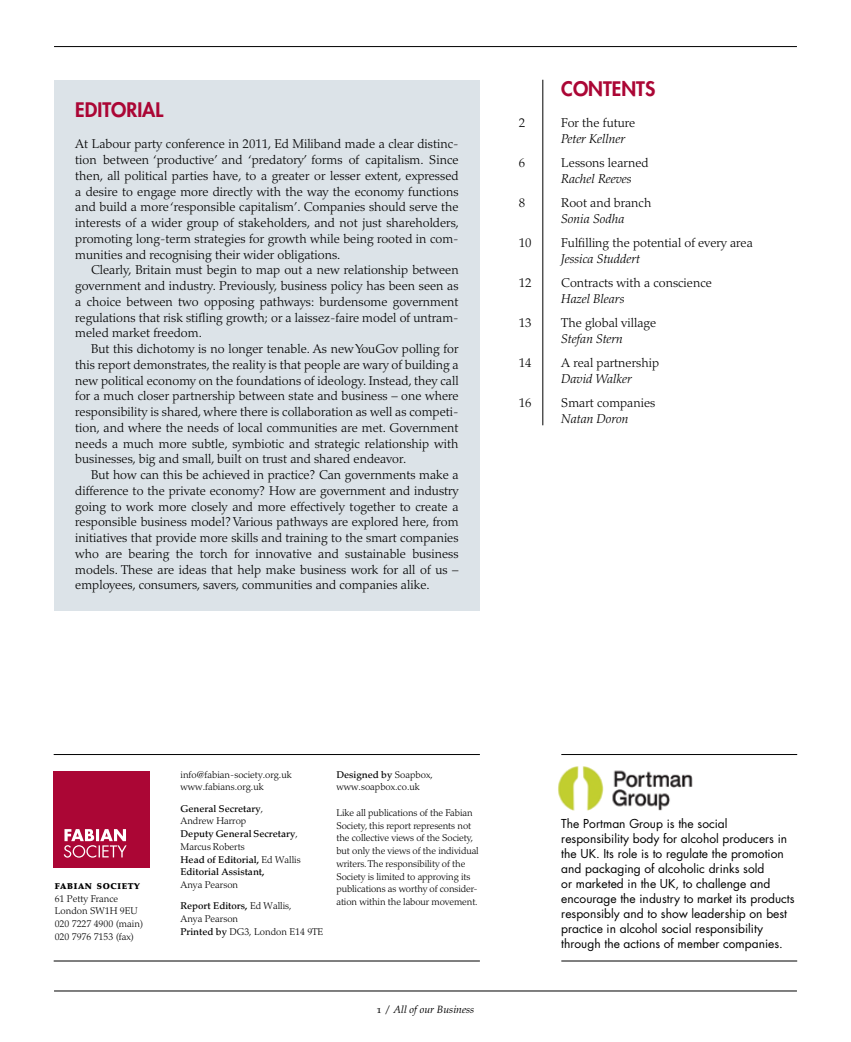
<style>
.page{position:relative;width:851px;height:1042px;background:#fff}
.page>*{position:absolute;margin:0;border:0;box-sizing:border-box;transform-origin:0 0}
.t1{font:800 19.5px "Futura Std";color:#ab0635}
.t2{font:300 12.75px/15.8px "Palatino LT Std";color:#000;text-align:justify}
.t3{font:italic 300 12.75px "Palatino LT Std";color:#000}
.t4{font:12px/15px "Futura Std";color:#000}
.t5{font:italic 10.5px "Palatino LT Std";color:#000}
.t6{font:300 9.75px/12.8px "Palatino LT Std";letter-spacing:-.01em;color:#000}
.t7{font:500 9.75px/12.8px "Palatino LT Std";color:#000}
.t8{font:900 8.4px "Palatino LT Std";letter-spacing:.07em;color:#000}
.s1{font-weight:300}
.s2{font-weight:500}
.s3{font-style:normal}
</style>
<div class="page">
<hr style="left:54px;top:46px;width:742px;height:1px;background:#000">
<hr style="left:54px;top:990px;width:742px;height:1px;background:#000">
<img style="left:558px;top:766px;width:135px;height:44px">
<hr style="left:542px;top:80px;width:1px;height:345px;background:#000">
<div style="left:54px;top:80px;width:426px;height:530px;background:#dce3e8"></div>
<div style="left:54px;top:771px;width:96px;height:97px;background:#ab0635"></div>
<svg style="left:64px;top:829px;width:63px;height:28px"></svg>
<hr style="left:54px;top:754px;width:426px;height:1px;background:#000">
<hr style="left:561px;top:754px;width:236px;height:1px;background:#000">
<hr style="left:54px;top:961px;width:426px;height:1px;background:#000">
<hr style="left:561px;top:961px;width:236px;height:1px;background:#000">
<h1 class="t1" style="left:75px;top:98px;width:89px">EDITORIAL</h1>
<p class="t2" style="left:75px;top:136px;width:385px">At Labour party conference in 2011, Ed Miliband made a clear distinc&shy;tion between ‘productive’ and ‘predatory’ forms of capitalism. Since then, all political parties have, to a greater or lesser extent, expressed a desire to engage more directly with the way the economy functions and build a more ‘responsible capitalism’. Companies should serve the interests of a wider group of stakeholders, and not just shareholders, promoting long-term strategies for growth while being rooted in com&shy;munities and recognising their wider obligations.</p>
<p class="t2" style="left:75px;top:262px;width:385px;text-indent:16px">Clearly, Britain must begin to map out a new relationship between government and industry. Previously, business policy has been seen as a choice between two opposing pathways: burdensome government regulations that risk stifling growth; or a laissez-faire model of untram&shy;meled market freedom.</p>
<p class="t2" style="left:75px;top:341px;width:385px;text-indent:16px">But this dichotomy is no longer tenable. As new YouGov polling for this report demonstrates, the reality is that people are wary of building a new political economy on the foundations of ideology. Instead, they call for a much closer partnership between state and business – one where responsibility is shared, where there is collaboration as well as competi&shy;tion, and where the needs of local communities are met. Government needs a much more subtle, symbiotic and strategic relationship with businesses, big and small, built on trust and shared endeavor.</p>
<p class="t2" style="left:75px;top:467px;width:385px;text-indent:16px">But how can this be achieved in practice? Can governments make a difference to the private economy? How are government and industry going to work more closely and more effectively together to create a responsible business model? Various pathways are explored here, from initiatives that provide more skills and training to the smart companies who are bearing the torch for innovative and sustainable business models. These are ideas that help make business work for all of us – employees, consumers, savers, communities and companies alike.</p>
<h1 class="t1" style="left:561px;top:76px;width:95px">CONTENTS</h1>
<p class="t2" style="left:518px;top:115px;width:8px">2</p>
<p class="t2" style="left:561px;top:115px;width:76px">For the future</p>
<p class="t3" style="left:561px;top:131px;width:65px">Peter Kellner</p>
<p class="t2" style="left:518px;top:155px;width:8px">6</p>
<p class="t2" style="left:561px;top:155px;width:89px">Lessons learned</p>
<p class="t3" style="left:561px;top:171px;width:72px">Rachel Reeves</p>
<p class="t2" style="left:518px;top:195px;width:8px">8</p>
<p class="t2" style="left:561px;top:195px;width:92px">Root and branch</p>
<p class="t3" style="left:561px;top:211px;width:65px">Sonia Sodha</p>
<p class="t2" style="left:518px;top:235px;width:14px">10</p>
<p class="t2" style="left:561px;top:235px;width:193px">Fulfilling the potential of every area</p>
<p class="t3" style="left:561px;top:251px;width:80px">Jessica Studdert</p>
<p class="t2" style="left:518px;top:275px;width:14px">12</p>
<p class="t2" style="left:561px;top:275px;width:152px">Contracts with a conscience</p>
<p class="t3" style="left:561px;top:291px;width:65px">Hazel Blears</p>
<p class="t2" style="left:518px;top:315px;width:14px">13</p>
<p class="t2" style="left:561px;top:315px;width:96px">The global village</p>
<p class="t3" style="left:561px;top:331px;width:63px">Stefan Stern</p>
<p class="t2" style="left:518px;top:355px;width:14px">14</p>
<p class="t2" style="left:561px;top:355px;width:99px">A real partnership</p>
<p class="t3" style="left:561px;top:371px;width:72px">David Walker</p>
<p class="t2" style="left:518px;top:395px;width:14px">16</p>
<p class="t2" style="left:561px;top:395px;width:96px">Smart companies</p>
<p class="t3" style="left:561px;top:411px;width:69px">Natan Doron</p>
<p class="t8" style="left:55px;top:881px;width:86px">FABIAN SOCIETY</p>
<p class="t6" style="left:55px;top:892px;width:90px">61 Petty France<br>London SW1H 9EU<br>020 7227 4900 (main)<br>020 7976 7153 (fax)</p>
<p class="t6" style="left:180px;top:768px;width:113px">info@fabian-society.org.uk www.fabians.org.uk</p>
<p class="t7" style="left:180px;top:802px;width:122px">General Secretary<span class="s1">,<br>Andrew Harrop<br></span>Deputy General Secretary<span class="s1">,<br>Marcus Roberts<br></span>Head of Editorial, <span class="s1">Ed Wallis<br></span>Editorial Assistant,</p>
<p class="t6" style="left:180px;top:874px;width:113px;line-height:21.3px">Anya Pearson<br><span class="s2">Report Editors,</span> Ed Wallis,</p>
<p class="t6" style="left:180px;top:912px;width:144px">Anya Pearson<br><span class="s2">Printed by</span> DG3, London E14 9TE</p>
<p class="t6" style="left:336px;top:768px;width:98px"><span class="s2">Designed by</span> Soapbox, www.soapbox.co.uk</p>
<p class="t6" style="left:336px;top:806px;width:144px">Like all publications of the Fabian Society, this report represents not the collective views of the Society, but only the views of the individual writers. The responsibility of the Society is limited to approving its publications as worthy of consider&shy;ation within the labour movement.</p>
<p class="t5" style="left:376px;top:1004px;width:99px"><span class="s3">1 /</span> All of our Business</p>
<p class="t4" style="left:561px;top:816px;width:235px">The Portman Group is the social responsibility body for alcohol producers in the UK. Its role is to regulate the promotion and packaging of alcoholic drinks sold<br>or marketed in the UK, to challenge and encourage the industry to market its products responsibly and to show leadership on best practice in alcohol social responsibility through the actions of member companies.</p>
</div>
